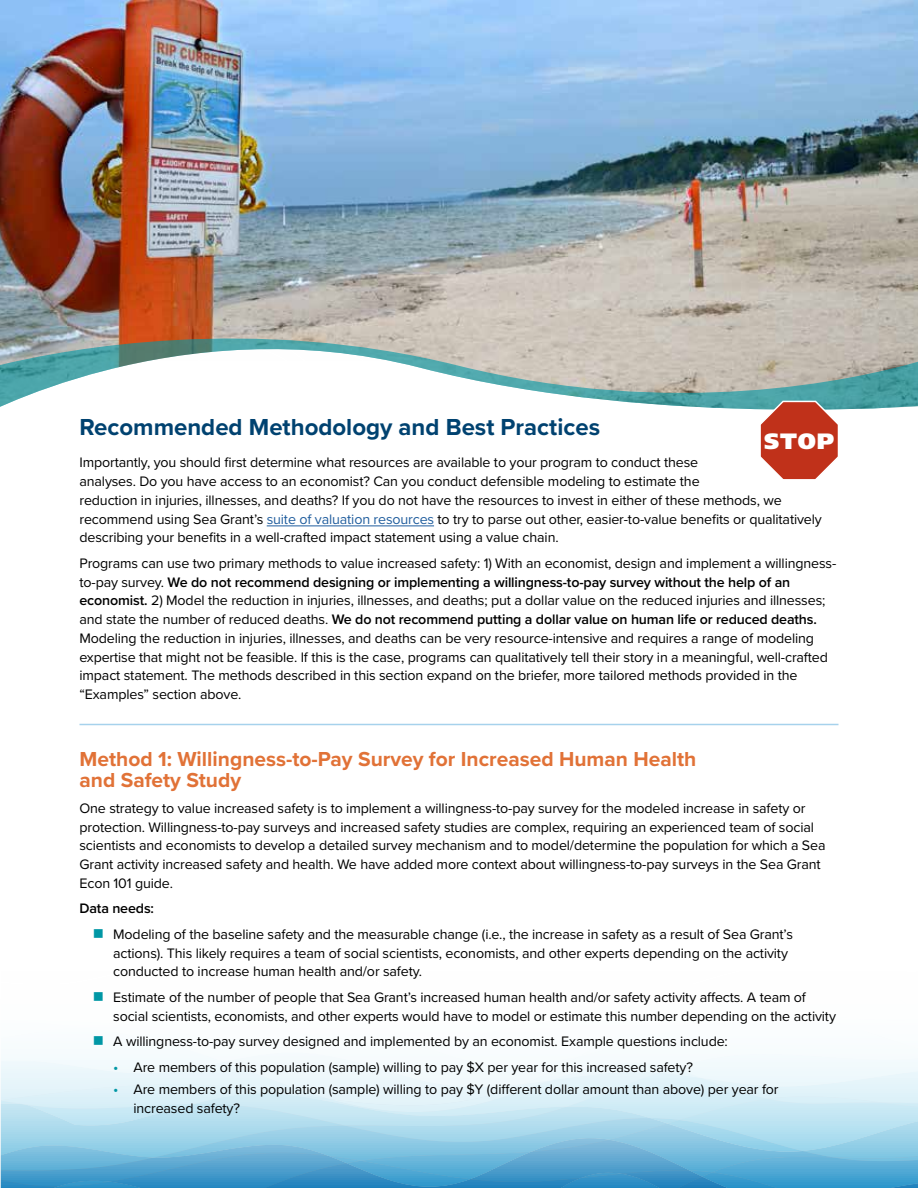
<style>
.page{position:relative;width:918px;height:1188px;background:#fff}
.page>*{position:absolute;margin:0;border:0;box-sizing:border-box;transform-origin:0 0}
.t1{font:700 24px "Proxima Nova";color:#004270}
.t2{font:900 22.2px "Frutiger LT Std";color:#fff}
.t3{font:700 21px/21px "Proxima Nova";color:#e17237}
.t4{font:14.25px/18.8px "Proxima Nova";letter-spacing:-.01em;color:#000}
.t5{font:600 14.25px "Proxima Nova";letter-spacing:-.01em;color:#000}
.s1{color:#215e9e}
.s2{font-weight:600}
.s3{font-size:15px;color:#0097a5}
</style>
<div class="page">
<img style="left:1px;top:0;width:917px;height:1188px">
<h1 class="t1" style="left:80px;top:409px;width:522px">Recommended Methodology and Best Practices</h1>
<p class="t4" style="left:80px;top:453px;width:744px">Importantly, you should first determine what resources are available to your program to conduct these<br>analyses. Do you have access to an economist? Can you conduct defensible modeling to estimate the<br>reduction in injuries, illnesses, and deaths? If you do not have the resources to invest in either of these methods, we recommend using Sea Grant’s <span class="s1">suite of valuation resources</span> to try to parse out other, easier-to-value benefits or qualitatively describing your benefits in a well-crafted impact statement using a value chain.</p>
<p class="t4" style="left:80px;top:553px;width:758px">Programs can use two primary methods to value increased safety: 1) With an economist, design and implement a willingness&shy;to-pay survey. <span class="s2">We do not recommend designing or implementing a willingness-to-pay survey without the help of an economist.</span> 2) Model the reduction in injuries, illnesses, and deaths; put a dollar value on the reduced injuries and illnesses; and state the number of reduced deaths. <span class="s2">We do not recommend putting a dollar value on human life or reduced deaths.<br></span>Modeling the reduction in injuries, illnesses, and deaths can be very resource-intensive and requires a range of modeling expertise that might not be feasible. If this is the case, programs can qualitatively tell their story in a meaningful, well-crafted impact statement. The methods described in this section expand on the briefer, more tailored methods provided in the “Examples” section above.</p>
<h2 class="t2" style="left:764px;top:428px;width:72px">STOP</h2>
<h3 class="t3" style="left:80px;top:748px;width:618px">Method 1: Willingness-to-Pay Survey for Increased Human Health and Safety Study</h3>
<p class="t4" style="left:80px;top:798px;width:748px">One strategy to value increased safety is to implement a willingness-to-pay survey for the modeled increase in safety or protection. Willingness-to-pay surveys and increased safety studies are complex, requiring an experienced team of social scientists and economists to develop a detailed survey mechanism and to model/determine the population for which a Sea Grant activity increased safety and health. We have added more context about willingness-to-pay surveys in the Sea Grant Econ 101 guide.</p>
<p class="t5" style="left:80px;top:898px;width:76px">Data needs:</p>
<p class="t4" style="left:113px;top:924px;width:681px">Modeling of the baseline safety and the measurable change (i.e., the increase in safety as a result of Sea Grant’s actions). This likely requires a team of social scientists, economists, and other experts depending on the activity conducted to increase human health and/or safety.</p>
<p class="t4" style="left:113px;top:987px;width:724px">Estimate of the number of people that Sea Grant’s increased human health and/or safety activity affects. A team of social scientists, economists, and other experts would have to model or estimate this number depending on the activity</p>
<p class="t4" style="left:113px;top:1031px;width:616px">A willingness-to-pay survey designed and implemented by an economist. Example questions include:</p>
<p class="t4" style="left:113px;top:1057px;width:581px"><span class="s3">•</span> Are members of this population (sample) willing to pay $X per year for this increased safety?</p>
<p class="t4" style="left:134px;top:1079px;width:647px;text-indent:-20px"><span class="s3">•</span> Are members of this population (sample) willing to pay $Y (different dollar amount than above) per year for increased safety?</p>
</div>
